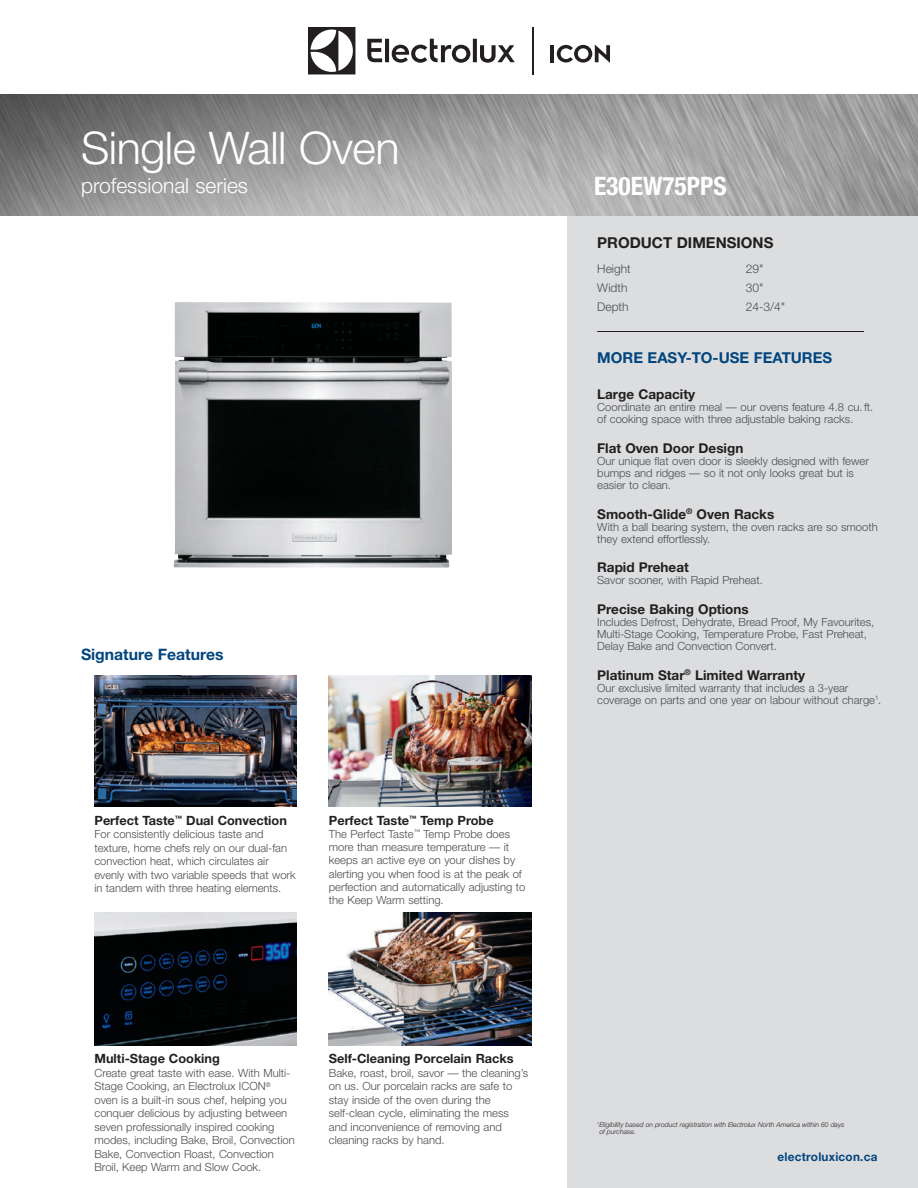
<style>
.page{position:relative;width:918px;height:1188px;background:#fff}
.page>*{position:absolute;margin:0;border:0;box-sizing:border-box;transform-origin:0 0}
.t1{font:300 45px "Helvetica Neue";letter-spacing:-.01em;color:#fff}
.t2{font:700 condensed 25.5px "Helvetica Neue";color:#fff}
.t3{font:300 21px "Helvetica Neue";color:#fff}
.t4{font:700 15.75px "Helvetica Neue";color:#01457f}
.t5{font:700 15px "Helvetica Neue";color:#01457f}
.t6{font:700 15px "Helvetica Neue";color:#231f20}
.t7{font:700 13.5px "Helvetica Neue";color:#231f20}
.t8{font:700 12.75px "Helvetica Neue";color:#231f20}
.t9{font:300 12px "Helvetica Neue";color:#4b4c4d}
.t10{font:700 12px "Helvetica Neue";letter-spacing:.02em;color:#01457f}
.t11{font:300 11.25px/13.5px "Helvetica Neue";color:#4b4c4d}
.t12{font:italic 300 6.75px/6.8px "Helvetica Neue";color:#231f20}
</style>
<div class="page">
<div style="left:567px;top:166px;width:351px;height:1022px;background:#dcdddf"></div>
<img style="left:0;top:94px;width:918px;height:122px">
<hr style="left:597px;top:331px;width:267px;height:1px;background:#231f20">
<svg style="left:308px;top:27px;width:47px;height:47px"></svg>
<svg style="left:367px;top:39px;width:148px;height:24px"></svg>
<hr style="left:550px;top:45px;width:4px;height:17px;background:#231f20">
<svg style="left:557px;top:45px;width:53px;height:18px"></svg>
<hr style="left:532px;top:27px;width:1px;height:48px;background:#231f20">
<img style="left:94px;top:912px;width:203px;height:133px">
<img style="left:329px;top:912px;width:202px;height:133px">
<img style="left:94px;top:675px;width:203px;height:132px">
<img style="left:174px;top:302px;width:278px;height:266px">
<img style="left:329px;top:675px;width:202px;height:132px">
<h1 class="t1" style="left:81px;top:120px;width:320px">Single Wall Oven</h1>
<h3 class="t3" style="left:81px;top:173px;width:169px">professional series</h3>
<h2 class="t2" style="left:594px;top:171px;width:134px">E30EW75PPS</h2>
<h3 class="t4" style="left:81px;top:645px;width:144px">Signature Features</h3>
<p class="t8" style="left:94px;top:812px;width:194px">Perfect Taste<sup>™</sup> Dual Convection</p>
<p class="t11" style="left:94px;top:827px;width:203px">For consistently delicious taste and texture, home chefs rely on our dual-fan convection heat, which circulates air evenly with two variable speeds that work in tandem with three heating elements.</p>
<p class="t8" style="left:329px;top:812px;width:166px">Perfect Taste<sup>™</sup> Temp Probe</p>
<p class="t11" style="left:329px;top:827px;width:198px">The Perfect Taste<sup>™</sup> Temp Probe does more than measure temperature — it keeps an active eye on your dishes by alerting you when food is at the peak of perfection and automatically adjusting to the Keep Warm setting.</p>
<p class="t8" style="left:94px;top:1051px;width:127px">Multi-Stage Cooking</p>
<p class="t11" style="left:94px;top:1066px;width:202px">Create great taste with ease. With Multi-Stage Cooking, an Electrolux ICON<sup>® </sup>oven is a built-in sous chef, helping you conquer delicious by adjusting between seven professionally inspired cooking modes, including Bake, Broil, Convection Bake, Convection Roast, Convection Broil, Keep Warm and Slow Cook.</p>
<p class="t8" style="left:329px;top:1051px;width:186px">Self-Cleaning Porcelain Racks</p>
<p class="t11" style="left:329px;top:1066px;width:201px">Bake, roast, broil, savor — the cleaning’s on us. Our porcelain racks are safe to stay inside of the oven during the self-clean cycle, eliminating the mess and inconvenience of removing and cleaning racks by hand.</p>
<h3 class="t6" style="left:597px;top:233px;width:178px">PRODUCT DIMENSIONS</h3>
<p class="t9" style="left:597px;top:262px;width:35px">Height</p>
<p class="t9" style="left:746px;top:262px;width:19px">29"</p>
<p class="t9" style="left:597px;top:281px;width:32px">Width</p>
<p class="t9" style="left:746px;top:281px;width:19px">30"</p>
<p class="t9" style="left:597px;top:299px;width:33px">Depth</p>
<p class="t9" style="left:746px;top:299px;width:41px">24-3/4"</p>
<h3 class="t5" style="left:597px;top:348px;width:237px">MORE EASY-TO-USE FEATURES</h3>
<p class="t7" style="left:597px;top:386px;width:99px">Large Capacity</p>
<p class="t11" style="left:597px;top:401px;width:278px;line-height:12px">Coordinate an entire meal — our ovens feature 4.8 cu.ft. of cooking space with three adjustable baking racks.</p>
<p class="t7" style="left:597px;top:440px;width:148px">Flat Oven Door Design</p>
<p class="t11" style="left:597px;top:455px;width:273px;line-height:12px">Our unique flat oven door is sleekly designed with fewer bumps and ridges — so it not only looks great but is easier to clean.</p>
<p class="t7" style="left:597px;top:505px;width:179px">Smooth-Glide<sup>®</sup> Oven Racks</p>
<p class="t11" style="left:597px;top:520px;width:282px;line-height:12px">With a ball bearing system, the oven racks are so smooth they extend effortlessly.</p>
<p class="t7" style="left:597px;top:559px;width:93px">Rapid Preheat</p>
<p class="t11" style="left:597px;top:573px;width:167px">Savor sooner, with Rapid Preheat.</p>
<p class="t7" style="left:597px;top:601px;width:153px">Precise Baking Options</p>
<p class="t11" style="left:597px;top:616px;width:278px;line-height:12px">Includes Defrost, Dehydrate, Bread Proof, My Favourites,<br>Multi-Stage Cooking, Temperature Probe, Fast Preheat,<br>Delay Bake and Convection Convert.</p>
<p class="t7" style="left:597px;top:667px;width:209px">Platinum Star<sup>®</sup> Limited Warranty</p>
<p class="t11" style="left:597px;top:681px;width:285px;line-height:12px">Our exclusive limited warranty that includes a 3-year coverage on parts and one year on labour without charge<sup>1</sup>.</p>
<p class="t12" style="left:599px;top:1121px;width:246px;text-indent:-2px"><sup>1</sup>Eligibility based on product registration with Electrolux North America within 60 days of purchase.</p>
<p class="t10" style="left:778px;top:1149px;width:101px">electroluxicon.ca</p>
</div>
